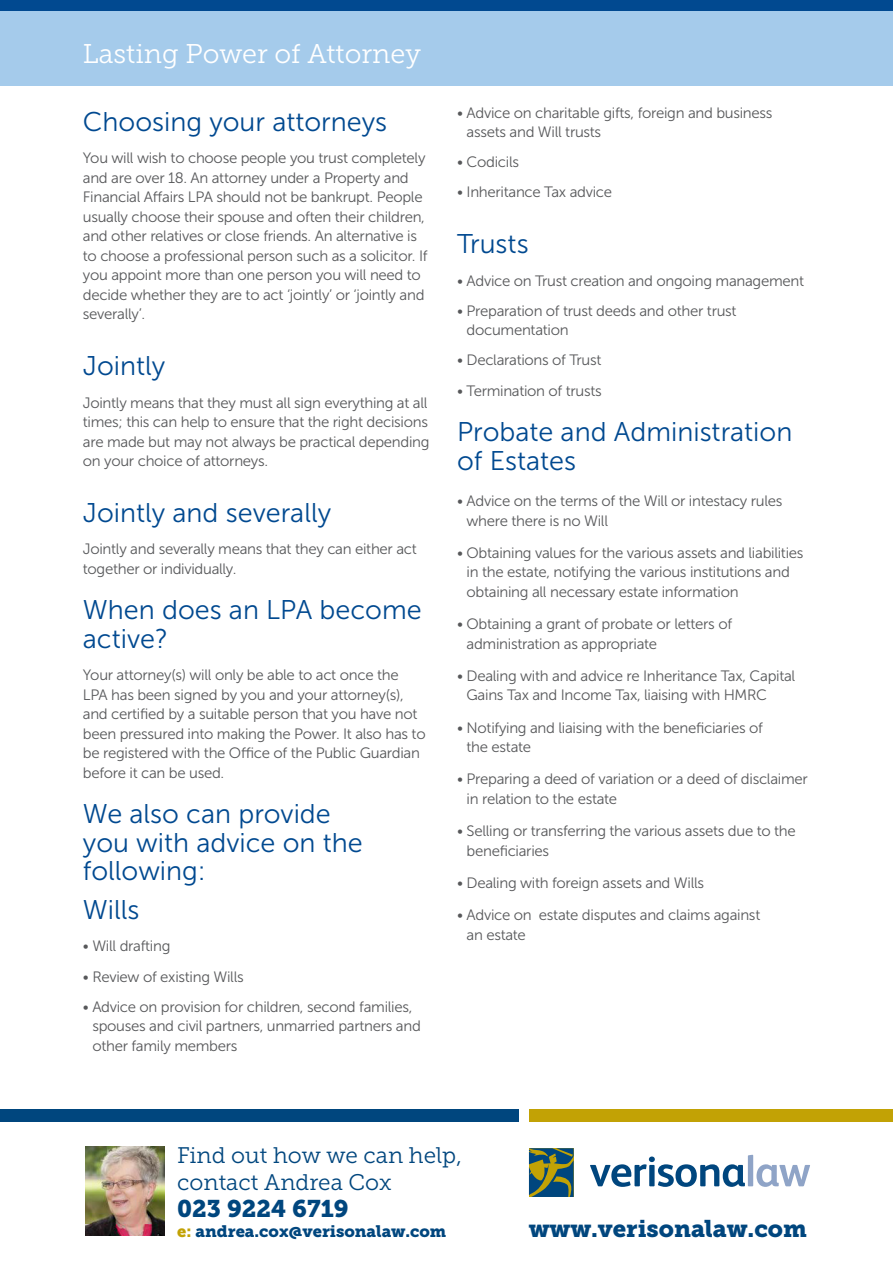
<style>
.page{position:relative;width:893px;height:1263px;background:#fff}
.page>*{position:absolute;margin:0;border:0;box-sizing:border-box;transform-origin:0 0}
.t1{font:27px/28.5px "Museo Sans 300";color:#014990}
.t2{font:27px "Museo Slab 300";color:#fff}
.t3{font:24px "Museo Slab 900";color:#00467e}
.t4{font:22.5px/27px "Museo Slab 300";color:#00467e}
.t5{font:16.5px "Museo Slab 900";color:#00467e}
.t6{font:15px/19.5px "Museo Sans 300";letter-spacing:-.02em;color:#57585a}
.s1{color:#c2a205}
</style>
<div class="page">
<div style="left:0;top:0;width:893px;height:85px;background:#a5cbeb"></div>
<div style="left:0;top:0;width:893px;height:11px;background:#014990"></div>
<div style="left:0;top:1109px;width:519px;height:12px;background:#00467e"></div>
<div style="left:530px;top:1109px;width:363px;height:12px;background:#c2a205"></div>
<svg style="left:590px;top:1155px;width:220px;height:32px"></svg>
<svg style="left:529px;top:1148px;width:45px;height:49px"></svg>
<img style="left:86px;top:1146px;width:78px;height:89px">
<p class="t2" style="left:83px;top:39px;width:339px">Lasting Power of Attorney</p>
<p class="t2" style="left:314px;top:39px;width:115px">A torney</p>
<p class="t1" style="left:83px;top:108px;width:306px">Choosing your attorneys</p>
<p class="t6" style="left:83px;top:149px;width:346px">You will wish to choose people you trust completely and are over 18. An attorney under a Property and Financial Affairs LPA should not be bankrupt. People usually choose their spouse and often their children, and other relatives or close friends. An alternative is to choose a professional person such as a solicitor. If you appoint more than one person you will need to decide whether they are to act ‘jointly’ or ‘jointly and severally’.</p>
<p class="t1" style="left:83px;top:352px;width:84px">Jointly</p>
<p class="t6" style="left:83px;top:393px;width:348px">Jointly means that they must all sign everything at all times; this can help to ensure that the right decisions are made but may not always be practical depending on your choice of attorneys.</p>
<p class="t1" style="left:83px;top:499px;width:250px">Jointly and severally</p>
<p class="t6" style="left:83px;top:540px;width:335px">Jointly and severally means that they can either act together or individually.</p>
<p class="t1" style="left:83px;top:596px;width:340px">When does an LPA become active?</p>
<p class="t6" style="left:83px;top:665px;width:344px">Your attorney(s) will only be able to act once the LPA has been signed by you and your attorney(s), and certified by a suitable person that you have not been pressured into making the Power. It also has to be registered with the Office of the Public Guardian before it can be used.</p>
<p class="t1" style="left:83px;top:800px;width:281px">We also can provide you with advice on the following:</p>
<p class="t1" style="left:83px;top:896px;width:58px">Wills</p>
<p class="t6" style="left:83px;top:937px;width:89px">• Will drafting</p>
<p class="t6" style="left:83px;top:967px;width:162px">• Review of existing Wills</p>
<p class="t6" style="left:92px;top:997px;width:330px;text-indent:-9px">• Advice on provision for children, second families, spouses and civil partners, unmarried partners and other family members</p>
<p class="t6" style="left:467px;top:103px;width:307px;text-indent:-9px">• Advice on charitable gifts, foreign and business assets and Will trusts</p>
<p class="t6" style="left:457px;top:152px;width:63px">• Codicils</p>
<p class="t6" style="left:457px;top:183px;width:157px">• Inheritance Tax advice</p>
<p class="t1" style="left:457px;top:230px;width:73px">Trusts</p>
<p class="t6" style="left:457px;top:271px;width:348px">• Advice on Trust creation and ongoing management</p>
<p class="t6" style="left:467px;top:301px;width:271px;text-indent:-9px">• Preparation of trust deeds and other trust documentation</p>
<p class="t6" style="left:457px;top:351px;width:146px">• Declarations of Trust</p>
<p class="t6" style="left:457px;top:381px;width:146px">• Termination of trusts</p>
<p class="t1" style="left:457px;top:418px;width:337px">Probate and Administration of Estates</p>
<p class="t6" style="left:467px;top:491px;width:317px;text-indent:-9px">• Advice on the terms of the Will or intestacy rules where there is no Will</p>
<p class="t6" style="left:467px;top:543px;width:338px;text-indent:-9px">• Obtaining values for the various assets and liabilities in the estate, notifying the various institutions and obtaining all necessary estate information</p>
<p class="t6" style="left:467px;top:614px;width:267px;text-indent:-9px">• Obtaining a grant of probate or letters of administration as appropriate</p>
<p class="t6" style="left:467px;top:666px;width:330px;text-indent:-9px">• Dealing with and advice re Inheritance Tax, Capital<br>Gains Tax and Income Tax, liaising with HMRC</p>
<p class="t6" style="left:467px;top:718px;width:298px;text-indent:-9px">• Notifying and liaising with the beneficiaries of the estate</p>
<p class="t6" style="left:467px;top:769px;width:343px;text-indent:-9px">• Preparing a deed of variation or a deed of disclaimer in relation to the estate</p>
<p class="t6" style="left:467px;top:821px;width:331px;text-indent:-9px">• Selling or transferring the various assets due to the beneficiaries</p>
<p class="t6" style="left:457px;top:873px;width:248px">• Dealing with foreign assets and Wills</p>
<p class="t6" style="left:467px;top:905px;width:295px;text-indent:-9px">• Advice on estate disputes and claims against an estate</p>
<p class="t4" style="left:177px;top:1142px;width:286px">Find out how we can help, contact Andrea Cox</p>
<p class="t3" style="left:177px;top:1195px;width:173px">023 9224 6719</p>
<p class="t5" style="left:177px;top:1222px;width:271px"><span class="s1">e:</span> andrea.cox@verisonalaw.com</p>
<p class="t3" style="left:529px;top:1214px;width:280px">www.verisonalaw.com</p>
</div>
